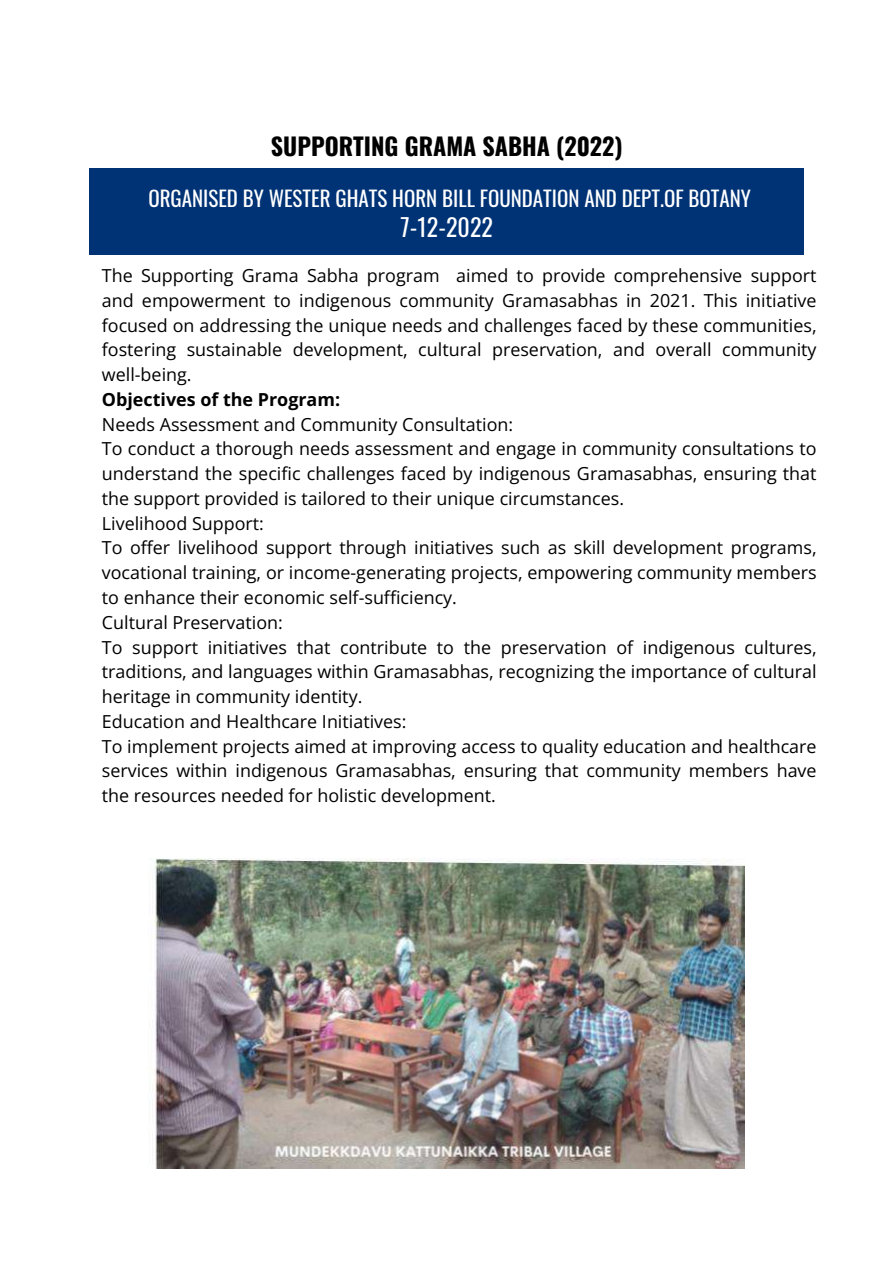
<style>
.page{position:relative;width:893px;height:1264px;background:#fff}
.page>*{position:absolute;margin:0;border:0;box-sizing:border-box;transform-origin:0 0}
.t1{font:700 24px "Oswald";color:#000}
.t2{font:24px "Oswald";color:#fff}
.t3{font:21px "Oswald";color:#fff}
.t4{font:17.85px/24.8px "Open Sans";color:#000;text-align:justify}
.t5{font:700 17.85px "Open Sans";color:#000}
</style>
<div class="page">
<img style="left:149px;top:858px;width:595px;height:310px">
<div style="left:89px;top:169px;width:715px;height:86px;background:#003376"></div>
<h1 class="t1" style="left:271px;top:127px;width:353px">SUPPORTING GRAMA SABHA (2022)</h1>
<p class="t3" style="left:148px;top:182px;width:604px">ORGANISED BY WESTER GHATS HORN BILL FOUNDATION AND DEPT.OF BOTANY</p>
<h1 class="t2" style="left:400px;top:209px;width:94px">7-12-2022</h1>
<p class="t4" style="left:102px;top:263px;width:716px">The Supporting Grama Sabha program aimed to provide comprehensive support and empowerment to indigenous community Gramasabhas in 2021. This initiative focused on addressing the unique needs and challenges faced by these communities, fostering sustainable development, cultural preservation, and overall community well-being.</p>
<p class="t5" style="left:102px;top:387px;width:240px">Objectives of the Program:</p>
<p class="t4" style="left:102px;top:411px;width:716px;text-align:left">Needs Assessment and Community Consultation:<br>To conduct a thorough needs assessment and engage in community consultations to understand the specific challenges faced by indigenous Gramasabhas, ensuring that the support provided is tailored to their unique circumstances.<br>Livelihood Support:<br>To offer livelihood support through initiatives such as skill development programs, vocational training, or income-generating projects, empowering community members to enhance their economic self-sufficiency.<br>Cultural Preservation:<br>To support initiatives that contribute to the preservation of indigenous cultures, traditions, and languages within Gramasabhas, recognizing the importance of cultural heritage in community identity.<br>Education and Healthcare Initiatives:<br>To implement projects aimed at improving access to quality education and healthcare services within indigenous Gramasabhas, ensuring that community members have the resources needed for holistic development.</p>
</div>
